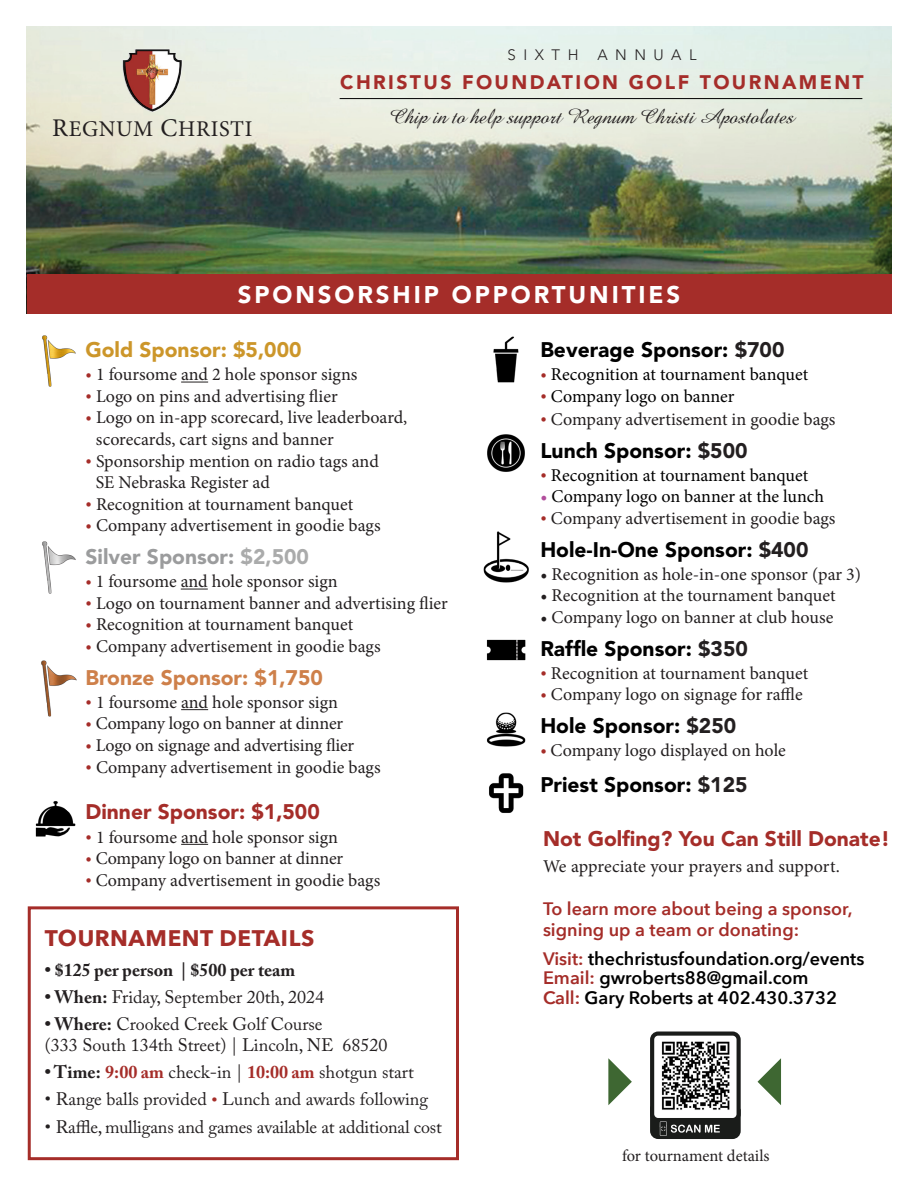
<style>
.page{position:relative;width:918px;height:1188px;background:#fff}
.page>*{position:absolute;margin:0;border:0;box-sizing:border-box;transform-origin:0 0}
.t1{font:900 24px "Avenir";letter-spacing:.12em;color:#fff}
.t2{font:700 22.5px "Avenir Next";letter-spacing:.025em;color:#a52d29}
.t3{font:22.5px "Minion Pro";letter-spacing:.03em;color:#231f20}
.t4{font:900 21px "Avenir";color:#000}
.t5{font:900 21px "Avenir";color:#a52d29}
.t6{font:21px "Amaze D Italic";color:#231f20}
.t7{font:900 21px "Avenir";color:#9b9c9d}
.t8{font:900 21px "Avenir";color:#ce804a}
.t9{font:900 21px "Avenir";color:#cc962a}
.t10{font:900 19.5px "Avenir";letter-spacing:.12em;color:#a52d2a}
.t11{font:18px "Minion Pro";letter-spacing:-.005em;color:#231f20}
.t12{font:18px "Adobe Caslon Pro";color:#231f20}
.t13{font:18px "Minion Pro";letter-spacing:-.005em;color:#000}
.t14{font:600 18px "Avenir Next";color:#000}
.t15{font:600 18px "Avenir Next";color:#a52d29}
.t16{font:700 18px "Adobe Caslon Pro";color:#231f20}
.t17{font:16.5px "Minion Pro";letter-spacing:-.005em;color:#231f20}
.t18{font:300 15px "Avenir";letter-spacing:.5em;color:#231f20}
.s1{font-size:25.5px}
.s2{font-size:16.5px;color:#a52d29}
.s3{color:#aaabab}
.s4{color:#231f20}
.s5{color:#b24e9d}
.s6{font-weight:700}
.s7{font-weight:700;color:#a52d29}
.s8{color:#a52d29}
</style>
<div class="page">
<div style="left:28px;top:906px;width:431px;height:254px;border:3px solid #a52d29"></div>
<img style="left:27px;top:27px;width:864px;height:247px">
<hr style="left:340px;top:98px;width:522px;height:1px;background:#000">
<div style="left:27px;top:274px;width:864px;height:40px;background:#a52d29"></div>
<img style="left:118px;top:46px;width:69px;height:70px">
<svg style="left:181px;top:382px;width:27px;height:1px"></svg>
<svg style="left:181px;top:589px;width:27px;height:1px"></svg>
<svg style="left:181px;top:709px;width:27px;height:1px"></svg>
<svg style="left:181px;top:844px;width:27px;height:1px"></svg>
<img style="left:42px;top:335px;width:34px;height:52px">
<img style="left:42px;top:541px;width:34px;height:53px">
<img style="left:41px;top:660px;width:36px;height:57px">
<img style="left:35px;top:801px;width:41px;height:36px">
<img style="left:493px;top:336px;width:26px;height:47px">
<img style="left:487px;top:640px;width:38px;height:21px">
<img style="left:486px;top:712px;width:40px;height:35px">
<img style="left:489px;top:773px;width:35px;height:40px">
<img style="left:487px;top:434px;width:38px;height:38px">
<img style="left:483px;top:531px;width:46px;height:52px">
<svg style="left:650px;top:1032px;width:91px;height:107px"></svg>
<img style="left:658px;top:1041px;width:74px;height:72px">
<svg style="left:758px;top:1058px;width:23px;height:47px"></svg>
<svg style="left:608px;top:1058px;width:24px;height:47px"></svg>
<p class="t3" style="left:52px;top:114px;width:202px"><span class="s1">R</span>EGNUM <span class="s1">C</span>HRISTI</p>
<p class="t18" style="left:508px;top:46px;width:72px">SIXTH</p>
<p class="t18" style="left:597px;top:46px;width:101px">ANNUAL</p>
<p class="t10" style="left:340px;top:70px;width:525px">CHRISTUS FOUNDATION GOLF TOURNAMENT</p>
<p class="t6" style="left:388px;top:102px;width:407px">Chip in to help support Regnum Christi Apostolates</p>
<p class="t1" style="left:238px;top:280px;width:444px">SPONSORSHIP OPPORTUNITIES</p>
<p class="t9" style="left:85px;top:337px;width:218px">Gold Sponsor: $5,000</p>
<p class="t11" style="left:85px;top:362px;width:273px"><span class="s2">•</span> 1 foursome and 2 hole sponsor signs</p>
<p class="t11" style="left:85px;top:384px;width:254px"><span class="s2">•</span> Logo on pins and advertising flier</p>
<p class="t11" style="left:85px;top:406px;width:323px"><span class="s2">•</span> Logo on in-app scorecard, live leaderboard,</p>
<p class="t11" style="left:96px;top:427px;width:239px">scorecards, cart signs and banner</p>
<p class="t11" style="left:85px;top:449px;width:295px"><span class="s2">•</span> Sponsorship mention on radio tags and</p>
<p class="t11" style="left:96px;top:470px;width:175px">SE Nebraska Register ad</p>
<p class="t11" style="left:85px;top:492px;width:269px"><span class="s2">•</span> Recognition at tournament banquet</p>
<p class="t11" style="left:85px;top:514px;width:297px"><span class="s2">•</span> Company advertisement in goodie bags</p>
<p class="t7" style="left:85px;top:544px;width:225px">Silver Sponsor: <span class="s3">$2,500</span></p>
<p class="t11" style="left:85px;top:569px;width:254px"><span class="s2">•</span> 1 foursome and hole sponsor sign</p>
<p class="t11" style="left:85px;top:591px;width:364px"><span class="s2">•</span> Logo on tournament banner and advertising flier</p>
<p class="t11" style="left:85px;top:613px;width:269px"><span class="s2">•</span> Recognition at tournament banquet</p>
<p class="t11" style="left:85px;top:634px;width:297px"><span class="s2">•</span> Company advertisement in goodie bags</p>
<p class="t8" style="left:85px;top:665px;width:239px">Bronze Sponsor: $1,750</p>
<p class="t11" style="left:85px;top:690px;width:254px"><span class="s2">•</span> 1 foursome and hole sponsor sign</p>
<p class="t11" style="left:85px;top:712px;width:259px"><span class="s2">•</span> Company logo on banner at dinner</p>
<p class="t11" style="left:85px;top:733px;width:270px"><span class="s2">•</span> Logo on signage and advertising flier</p>
<p class="t11" style="left:85px;top:755px;width:297px"><span class="s2">•</span> Company advertisement in goodie bags</p>
<p class="t5" style="left:85px;top:799px;width:236px">Dinner Sponsor: $1,500</p>
<p class="t11" style="left:85px;top:825px;width:254px"><span class="s2">•</span> 1 foursome and hole sponsor sign</p>
<p class="t11" style="left:85px;top:846px;width:259px"><span class="s2">•</span> Company logo on banner at dinner</p>
<p class="t11" style="left:85px;top:868px;width:296px"><span class="s2">•</span> Company advertisement in goodie bags</p>
<p class="t4" style="left:540px;top:337px;width:246px">Beverage Sponsor: <span class="s4">$700</span></p>
<p class="t13" style="left:540px;top:362px;width:269px"><span class="s2">•</span> Recognition at tournament banquet</p>
<p class="t13" style="left:540px;top:384px;width:196px"><span class="s2">•</span> Company logo on banner</p>
<p class="t11" style="left:540px;top:407px;width:297px"><span class="s2">•</span> Company advertisement in goodie bags</p>
<p class="t4" style="left:540px;top:438px;width:209px">Lunch Sponsor: <span class="s4">$500</span></p>
<p class="t13" style="left:540px;top:463px;width:269px"><span class="s2">•</span> Recognition at tournament banquet</p>
<p class="t13" style="left:540px;top:485px;width:285px"><span class="s5">•</span> Company logo on banner at the lunch</p>
<p class="t11" style="left:540px;top:506px;width:297px"><span class="s2">•</span> Company advertisement in goodie bags</p>
<p class="t4" style="left:540px;top:537px;width:270px">Hole-In-One Sponsor: <span class="s4">$400</span></p>
<p class="t11" style="left:540px;top:562px;width:322px">• Recognition as hole-in-one sponsor (par 3)</p>
<p class="t11" style="left:540px;top:584px;width:297px">• Recognition at the tournament banquet</p>
<p class="t11" style="left:540px;top:605px;width:295px">• Company logo on banner at club house</p>
<p class="t4" style="left:540px;top:636px;width:209px">Raffle Sponsor: <span class="s4">$350</span></p>
<p class="t11" style="left:540px;top:661px;width:269px"><span class="s2">•</span> Recognition at tournament banquet</p>
<p class="t11" style="left:540px;top:683px;width:264px"><span class="s2">•</span> Company logo on signage for raffle</p>
<p class="t4" style="left:540px;top:713px;width:197px">Hole Sponsor: <span class="s4">$250</span></p>
<p class="t11" style="left:540px;top:738px;width:247px"><span class="s2">•</span> Company logo displayed on hole</p>
<p class="t4" style="left:540px;top:772px;width:209px">Priest Sponsor: <span class="s4">$125</span></p>
<p class="t5" style="left:543px;top:826px;width:349px">Not Golfing? You Can Still Donate!</p>
<p class="t11" style="left:543px;top:854px;width:298px">We appreciate your prayers and support.</p>
<p class="t2" style="left:45px;top:918px;width:271px">TOURNAMENT DETAILS</p>
<p class="t16" style="left:45px;top:959px;width:252px">• $125 per person | $500 per team</p>
<p class="t12" style="left:45px;top:986px;width:281px"><span class="s6">• When:</span> Friday, September 20th, 2024</p>
<p class="t12" style="left:45px;top:1013px;width:279px"><span class="s6">• Where:</span> Crooked Creek Golf Course</p>
<p class="t12" style="left:45px;top:1034px;width:344px">(333 South 134th Street) | Lincoln, NE 68520</p>
<p class="t12" style="left:45px;top:1061px;width:370px"><span class="s6">• Time:</span> <span class="s7">9:00 am</span> check-in | <span class="s7">10:00 am</span> shotgun start</p>
<p class="t12" style="left:45px;top:1088px;width:385px">• Range balls provided <span class="s8">•</span> Lunch and awards following</p>
<p class="t12" style="left:45px;top:1117px;width:398px">• Raffle, mulligans and games available at additional cost</p>
<p class="t15" style="left:543px;top:893px;width:311px">To learn more about being a sponsor,</p>
<p class="t15" style="left:543px;top:914px;width:258px">signing up a team or donating:</p>
<p class="t14" style="left:543px;top:943px;width:323px"><span class="s8">Visit:</span> thechristusfoundation.org/events</p>
<p class="t14" style="left:543px;top:962px;width:267px"><span class="s8">Email:</span> gwroberts88@gmail.com</p>
<p class="t14" style="left:543px;top:982px;width:296px"><span class="s8">Call:</span> Gary Roberts at 402.430.3732</p>
<p class="t17" style="left:622px;top:1144px;width:149px">for tournament details</p>
</div>
